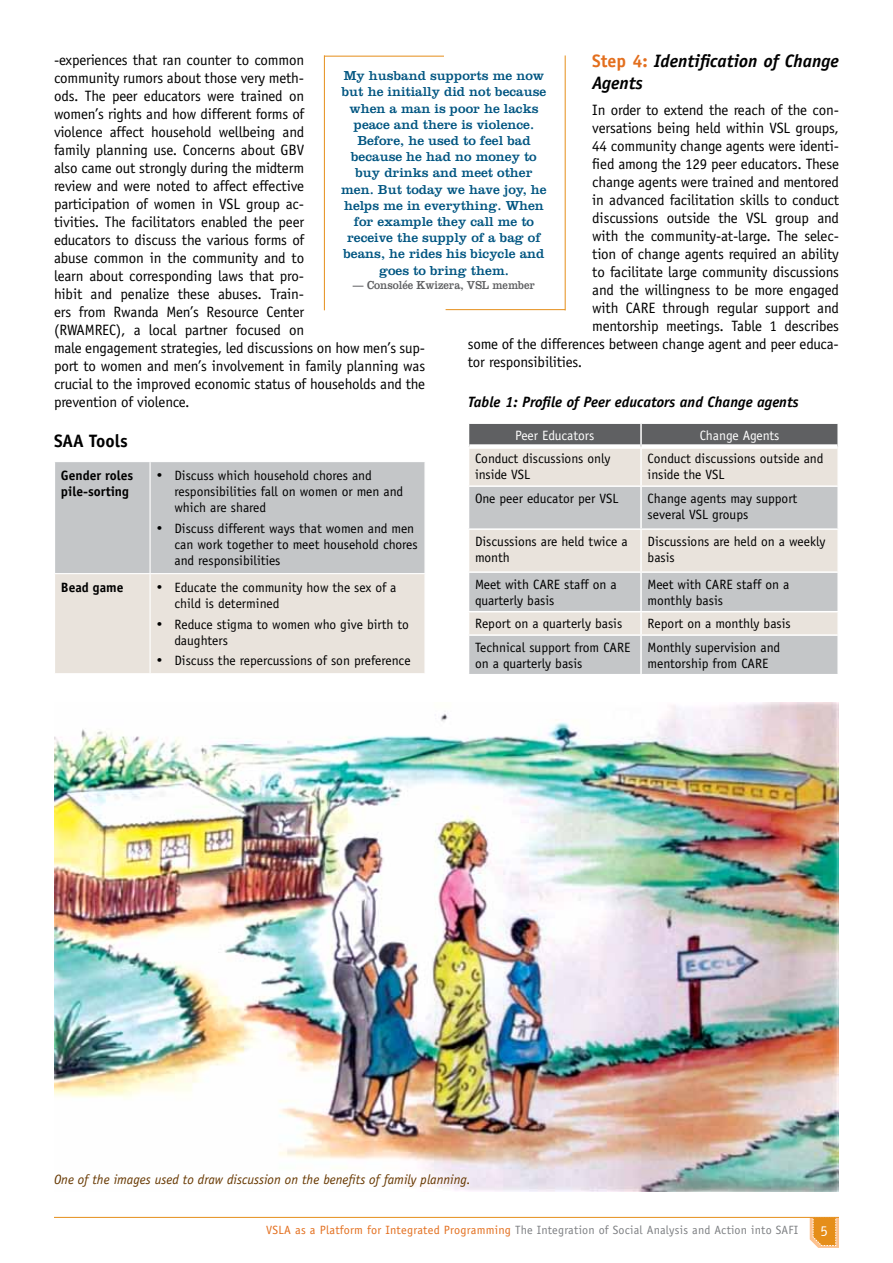
<style>
.page{position:relative;width:893px;height:1263px;background:#fff}
.page>*{position:absolute;margin:0;border:0;box-sizing:border-box;transform-origin:0 0}
.t1{font:italic 700 18px/21.6px "Officina Sans Std";color:#000}
.t2{font:700 18px "Officina Sans Std";color:#000}
.t3{font:15px/18px "Officina Sans Std";letter-spacing:-.01em;color:#000}
.t4{font:italic 700 15px "Officina Sans Std";color:#000}
.t5{font:15px "Officina Sans ITCTT Book";color:#fff}
.t6{font:13.5px/16.2px "Officina Sans Std";color:#000}
.t7{font:13.5px/16.2px "Clarendon LT Std";color:#005581;text-align:center}
.t8{font:italic 13.5px "Officina Sans Std";color:#663700}
.t9{font:700 13.5px/16.2px "Officina Sans Std";color:#000}
.t10{font:13.5px "Officina Sans Std";color:#fff}
.t11{font:12px "Officina Sans Std";letter-spacing:.02em;color:#7e8083}
.t12{font:12px "Clarendon LT Std";color:#5f6062;scale:.9 1}
.s1{font-style:normal;color:#e36f1e}
.s2{color:#e36f1e}
</style>
<div class="page">
<svg style="left:810px;top:1218px;width:29px;height:30px"></svg>
<hr style="left:54px;top:1217px;width:785px;height:1px;background:#e58e1a">
<img style="left:54px;top:702px;width:784px;height:490px">
<div style="left:469px;top:449px;width:368px;height:36px;background:#e9e3dc"></div>
<svg style="left:469px;top:487px;width:368px;height:187px;background:#d1d0cf"></svg>
<hr style="left:468px;top:528px;width:173px;height:2px;background:#fff">
<hr style="left:641px;top:528px;width:198px;height:2px;background:#fff">
<hr style="left:468px;top:571px;width:173px;height:2px;background:#fff">
<hr style="left:641px;top:571px;width:198px;height:2px;background:#fff">
<hr style="left:468px;top:611px;width:173px;height:1px;background:#fff">
<hr style="left:641px;top:611px;width:198px;height:1px;background:#fff">
<hr style="left:468px;top:634px;width:173px;height:2px;background:#fff">
<hr style="left:641px;top:634px;width:198px;height:2px;background:#fff">
<svg style="left:468px;top:423px;width:369px;height:24px;background:#77787a"></svg>
<hr style="left:640px;top:424px;width:2px;height:23px;background:#fff">
<hr style="left:640px;top:447px;width:2px;height:38px;background:#fff">
<hr style="left:640px;top:487px;width:2px;height:41px;background:#fff">
<hr style="left:640px;top:530px;width:2px;height:41px;background:#fff">
<hr style="left:640px;top:573px;width:2px;height:38px;background:#fff">
<hr style="left:640px;top:612px;width:2px;height:22px;background:#fff">
<hr style="left:640px;top:636px;width:2px;height:38px;background:#fff">
<hr style="left:324px;top:56px;width:120px;height:1px;background:#e58e1a">
<hr style="left:324px;top:55px;width:1px;height:255px;background:#e58e1a">
<hr style="left:446px;top:309px;width:119px;height:1px;background:#e58e1a">
<hr style="left:565px;top:55px;width:1px;height:255px;background:#e58e1a">
<svg style="left:55px;top:462px;width:370px;height:211px;background:#d5d4d1"></svg>
<p class="t3" style="left:54px;top:51px;width:373px">-experiences that ran counter to common<br>community rumors about those very meth-<br>ods. The peer educators were trained on<br>women’s rights and how different forms of<br>violence affect household wellbeing and<br>family planning use. Concerns about GBV<br>also came out strongly during the midterm<br>review and were noted to affect effective<br>participation of women in VSL group ac-<br>tivities. The facilitators enabled the peer<br>educators to discuss the various forms of<br>abuse common in the community and to<br>learn about corresponding laws that pro-<br>hibit and penalize these abuses. Train-<br>ers from Rwanda Men’s Resource Center<br>(RWAMREC), a local partner focused on<br>male engagement strategies, led discussions on how men’s sup&shy;port to women and men’s involvement in family planning was crucial to the improved economic status of households and the prevention of violence.</p>
<p class="t2" style="left:54px;top:429px;width:75px">SAA Tools</p>
<p class="t9" style="left:61px;top:467px;width:74px">Gender roles pile-sorting</p>
<p class="t6" style="left:174px;top:467px;width:230px;text-indent:-18px">• Discuss which household chores and responsibilities fall on women or men and which are shared</p>
<p class="t6" style="left:174px;top:520px;width:245px;text-indent:-18px">• Discuss different ways that women and men can work together to meet household chores and responsibilities</p>
<p class="t9" style="left:61px;top:579px;width:64px">Bead game</p>
<p class="t6" style="left:174px;top:579px;width:224px;text-indent:-18px">• Educate the community how the sex of a child is determined</p>
<p class="t6" style="left:174px;top:616px;width:236px;text-indent:-18px">• Reduce stigma to women who give birth to daughters</p>
<p class="t6" style="left:156px;top:653px;width:256px">• Discuss the repercussions of son preference</p>
<p class="t1" style="left:592px;top:50px;width:248px"><span class="s1">Step 4:</span> Identification of Change<br>Agents</p>
<p class="t3" style="left:592px;top:101px;width:248px">In order to extend the reach of the con-</p>
<p class="t3" style="left:592px;top:119px;width:248px">versations being held within VSL groups,</p>
<p class="t3" style="left:592px;top:137px;width:248px">44 community change agents were identi-</p>
<p class="t3" style="left:592px;top:155px;width:248px">fied among the 129 peer educators. These</p>
<p class="t3" style="left:592px;top:173px;width:248px">change agents were trained and mentored</p>
<p class="t3" style="left:592px;top:191px;width:248px">in advanced facilitation skills to conduct</p>
<p class="t3" style="left:592px;top:209px;width:248px">discussions outside the VSL group and</p>
<p class="t3" style="left:592px;top:227px;width:248px">with the community-at-large. The selec-</p>
<p class="t3" style="left:592px;top:245px;width:248px">tion of change agents required an ability</p>
<p class="t3" style="left:592px;top:263px;width:248px">to facilitate large community discussions</p>
<p class="t3" style="left:592px;top:281px;width:248px">and the willingness to be more engaged</p>
<p class="t3" style="left:592px;top:299px;width:248px">with CARE through regular support and</p>
<p class="t3" style="left:592px;top:317px;width:248px">mentorship meetings. Table 1 describes</p>
<p class="t3" style="left:468px;top:335px;width:373px">some of the differences between change agent and peer educa-</p>
<p class="t3" style="left:468px;top:353px;width:116px">tor responsibilities.</p>
<p class="t4" style="left:468px;top:393px;width:332px">Table 1: Profile of Peer educators and Change agents</p>
<p class="t10" style="left:515px;top:427px;width:81px">Peer Educators</p>
<p class="t10" style="left:700px;top:427px;width:81px">Change Agents</p>
<p class="t6" style="left:475px;top:450px;width:137px">Conduct discussions only inside VSL</p>
<p class="t6" style="left:648px;top:450px;width:177px">Conduct discussions outside and inside the VSL</p>
<p class="t6" style="left:475px;top:490px;width:145px">One peer educator per VSL</p>
<p class="t6" style="left:648px;top:490px;width:151px">Change agents may support several VSL groups</p>
<p class="t6" style="left:475px;top:533px;width:154px">Discussions are held twice a month</p>
<p class="t6" style="left:648px;top:533px;width:180px">Discussions are held on a weekly basis</p>
<p class="t6" style="left:475px;top:576px;width:143px">Meet with CARE staff on a quarterly basis</p>
<p class="t6" style="left:648px;top:576px;width:143px">Meet with CARE staff on a monthly basis</p>
<p class="t6" style="left:475px;top:616px;width:149px">Report on a quarterly basis</p>
<p class="t6" style="left:648px;top:616px;width:145px">Report on a monthly basis</p>
<p class="t6" style="left:475px;top:639px;width:157px">Technical support from CARE on a quarterly basis</p>
<p class="t6" style="left:648px;top:639px;width:134px">Monthly supervision and mentorship from CARE</p>
<p class="t7" style="left:341px;top:68px;width:207px">My husband supports me now but he initially did not because when a man is poor he lacks peace and there is violence.<br>Before, he used to feel bad because he had no money to buy drinks and meet other men. But today we have joy, he helps me in everything. When for example they call me to receive the supply of a bag of beans, he rides his bicycle and goes to bring them.</p>
<p class="t12" style="left:353px;top:278px;width:204px">— Consolée Kwizera, VSL member</p>
<p class="t8" style="left:54px;top:1172px;width:418px">One of the images used to draw discussion on the benefits of family planning.</p>
<p class="t11" style="left:266px;top:1223px;width:534px"><span class="s2">VSLA as a Platform for Integrated Programming</span> The Integration of Social Analysis and Action into SAFI</p>
<p class="t5" style="left:821px;top:1222px;width:9px">5</p>
</div>
